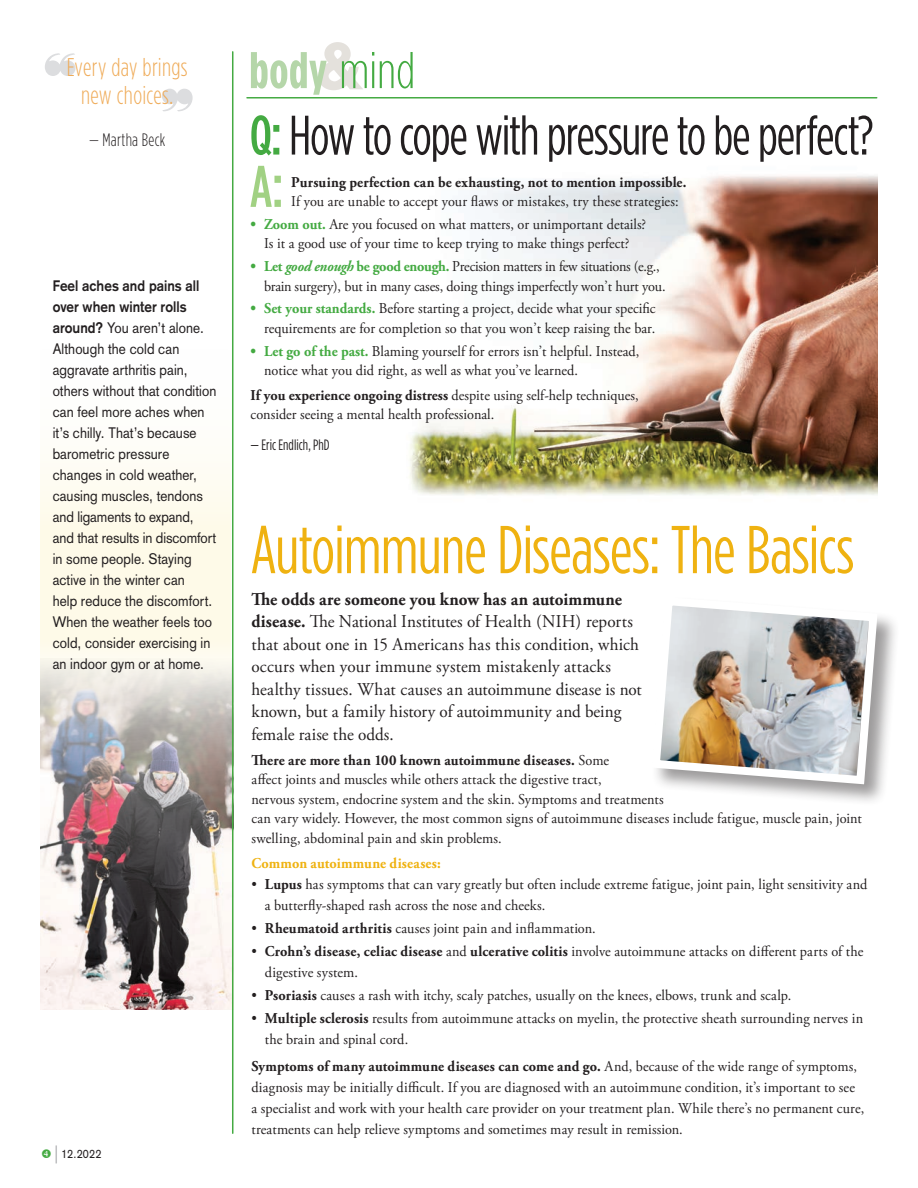
<style>
.page{position:relative;width:918px;height:1188px;background:#fff}
.page>*{position:absolute;margin:0;border:0;box-sizing:border-box;transform-origin:0 0}
.Subhead_HOPE__sans_s{font:67.5px "Gotham Condensed";letter-spacing:-.01em;color:#efb211;scale:.95 1}
.t1{font:500 58.5px "Gotham Condensed";color:#a1d183;scale:.95 1}
.t2{font:55.5px "Gotham Condensed";letter-spacing:-.025em;color:#231f20;scale:.95 1}
.MainHeadline_HOPE{font:700 51px "Gotham Condensed";color:#b5d6a9}
.t3{font:300 25.5px/28.5px "Gotham Condensed";letter-spacing:.01em;color:#efab58;text-align:center;scale:.95 1}
.Main_Body_Text_HOPE{font:18px/22.5px "Adobe Garamond Pro";letter-spacing:.01em;color:#231f20;scale:.95 1}
.t4{font:300 18px "Gotham Condensed";letter-spacing:.015em;color:#231f20;scale:.95 1}
.Main_Body_Text_HOPE-2{font:15px/19.5px "Adobe Garamond Pro";color:#231f20;scale:.95 1}
.t5{font:15px/21px "Akzidenz Grotesk";letter-spacing:.005em;color:#231f20;scale:.9 1}
.Main_Body_Text_HOPE-3{font:700 15px "Adobe Garamond Pro";letter-spacing:.01em;color:#efb211;scale:.95 1}
.t6{font:15px "Gotham Condensed";letter-spacing:.005em;color:#231f20;scale:.95 1}
.Main_Body_Text_HOPE-4{font:12px "Akzidenz Grotesk";letter-spacing:.02em;color:#231f20;scale:.9 1}
.s1{font-weight:700}
.s2{font-size:24px;color:#8a8c8f}
.s3{font-weight:300;color:#44aa42}
.s4{font-weight:500;color:#44aa42}
.s5{font-weight:700;color:#44aa42}
.s6{font-weight:700;font-style:italic;color:#44aa42}
</style>
<div class="page">
<img style="left:40px;top:663px;width:192px;height:347px">
<hr style="left:247px;top:97px;width:630px;height:2px;background:#44aa42">
<img style="left:409px;top:175px;width:469px;height:320px">
<hr style="left:232px;top:52px;width:1px;height:1081px;background:#44aa42">
<svg style="left:40px;top:467px;width:191px;height:252px;fill:#fefae8"></svg>
<svg style="left:45px;top:53px;width:30px;height:23px"></svg>
<svg style="left:162px;top:89px;width:31px;height:23px"></svg>
<svg style="left:318px;top:42px;width:45px;height:48px"></svg>
<div style="left:651px;top:596px;width:249px;height:211px;background:#231f20;opacity:.45"></div>
<img style="left:651px;top:596px;width:231px;height:193px">
<p class="t3" style="left:67px;top:52px;width:129px">Every day brings new choices.</p>
<p class="t4" style="left:89px;top:130px;width:82px">— Martha Beck</p>
<p class="t5" style="left:53px;top:276px;width:183px"><span class="s1">Feel aches and pains all over when winter rolls around?</span> You aren’t alone.<br>Although the cold can aggravate arthritis pain, others without that condition can feel more aches when it’s chilly. That’s because barometric pressure changes in cold weather, causing muscles, tendons and ligaments to expand, and that results in discomfort in some people. Staying active in the winter can<br>help reduce the discomfort.<br>When the weather feels too cold, consider exercising in an indoor gym or at home.</p>
<p class="Main_Body_Text_HOPE-4" style="left:55px;top:1147px;width:53px"><span class="s2">|</span> 12.2022</p>
<p class="MainHeadline_HOPE" style="left:249px;top:40px;width:168px">body <span class="s3">mind</span></p>
<p class="t2" style="left:250px;top:103px;width:658px"><span class="s4">Q:</span> How to cope with pressure to be perfect?</p>
<p class="t1" style="left:250px;top:152px;width:37px">A:</p>
<p class="Main_Body_Text_HOPE-2" style="left:291px;top:173px;width:418px"><span class="s1">Pursuing perfection can be exhausting, not to mention impossible.<br></span>If you are unable to accept your flaws or mistakes, try these strategies:</p>
<p class="Main_Body_Text_HOPE-2" style="left:251px;top:215px;width:418px;text-align:center"><span class="s5">• Zoom out.</span> Are you focused on what matters, or unimportant details?<br>Is it a good use of your time to keep trying to make things perfect?</p>
<p class="Main_Body_Text_HOPE-2" style="left:264px;top:257px;width:424px;text-indent:-14px"><span class="s5">• Let</span> <span class="s6">good enough</span> <span class="s5">be good enough.</span> Precision matters in few situations (e.g., brain surgery), but in many cases, doing things imperfectly won’t hurt you.</p>
<p class="Main_Body_Text_HOPE-2" style="left:251px;top:299px;width:428px;text-align:right"><span class="s5">• Set your standards.</span> Before starting a project, decide what your specific requirements are for completion so that you won’t keep raising the bar.</p>
<p class="Main_Body_Text_HOPE-2" style="left:264px;top:342px;width:397px;text-indent:-13px"><span class="s5">• Let go of the past.</span> Blaming yourself for errors isn’t helpful. Instead, notice what you did right, as well as what you’ve learned.</p>
<p class="Main_Body_Text_HOPE-2" style="left:251px;top:386px;width:410px"><span class="s1">If you experience ongoing distress</span> despite using self-help techniques, consider seeing a mental health professional.</p>
<p class="t6" style="left:251px;top:436px;width:85px">— Eric Endlich, PhD</p>
<p class="Subhead_HOPE__sans_s" style="left:251px;top:511px;width:637px">Autoimmune Diseases: The Basics</p>
<p class="Main_Body_Text_HOPE" style="left:251px;top:588px;width:412px"><span class="s1">The odds are someone you know has an autoimmune disease.</span> The National Institutes of Health (NIH) reports that about one in 15 Americans has this condition, which occurs when your immune system mistakenly attacks healthy tissues. What causes an autoimmune disease is not known, but a family history of autoimmunity and being female raise the odds.</p>
<p class="Main_Body_Text_HOPE-2" style="left:251px;top:751px;width:644px"><span class="s1">There are more than 100 known autoimmune diseases.</span> Some<br>affect joints and muscles while others attack the digestive tract,<br>nervous system, endocrine system and the skin. Symptoms and treatments<br>can vary widely. However, the most common signs of autoimmune diseases include fatigue, muscle pain, joint swelling, abdominal pain and skin problems.</p>
<p class="Main_Body_Text_HOPE-3" style="left:251px;top:854px;width:201px">Common autoimmune diseases:</p>
<p class="Main_Body_Text_HOPE-2" style="left:265px;top:874px;width:636px;line-height:21px;text-indent:-14px">• <span class="s1">Lupus</span> has symptoms that can vary greatly but often include extreme fatigue, joint pain, light sensitivity and a butterfly-shaped rash across the nose and cheeks.</p>
<p class="Main_Body_Text_HOPE-2" style="left:251px;top:919px;width:364px">• <span class="s1">Rheumatoid arthritis</span> causes joint pain and inflammation.</p>
<p class="Main_Body_Text_HOPE-2" style="left:265px;top:941px;width:632px;line-height:21px;text-indent:-14px">• <span class="s1">Crohn’s disease, celiac disease</span> and <span class="s1">ulcerative colitis</span> involve autoimmune attacks on different parts of the digestive system.</p>
<p class="Main_Body_Text_HOPE-2" style="left:251px;top:986px;width:570px">• <span class="s1">Psoriasis</span> causes a rash with itchy, scaly patches, usually on the knees, elbows, trunk and scalp.</p>
<p class="Main_Body_Text_HOPE-2" style="left:265px;top:1008px;width:631px;line-height:21px;text-indent:-14px">• <span class="s1">Multiple sclerosis</span> results from autoimmune attacks on myelin, the protective sheath surrounding nerves in the brain and spinal cord.</p>
<p class="Main_Body_Text_HOPE-2" style="left:251px;top:1056px;width:647px;line-height:21px"><span class="s1">Symptoms of many autoimmune diseases can come and go.</span> And, because of the wide range of symptoms, diagnosis may be initially difficult. If you are diagnosed with an autoimmune condition, it’s important to see a specialist and work with your health care provider on your treatment plan. While there’s no permanent cure, treatments can help relieve symptoms and sometimes may result in remission.</p>
</div>
